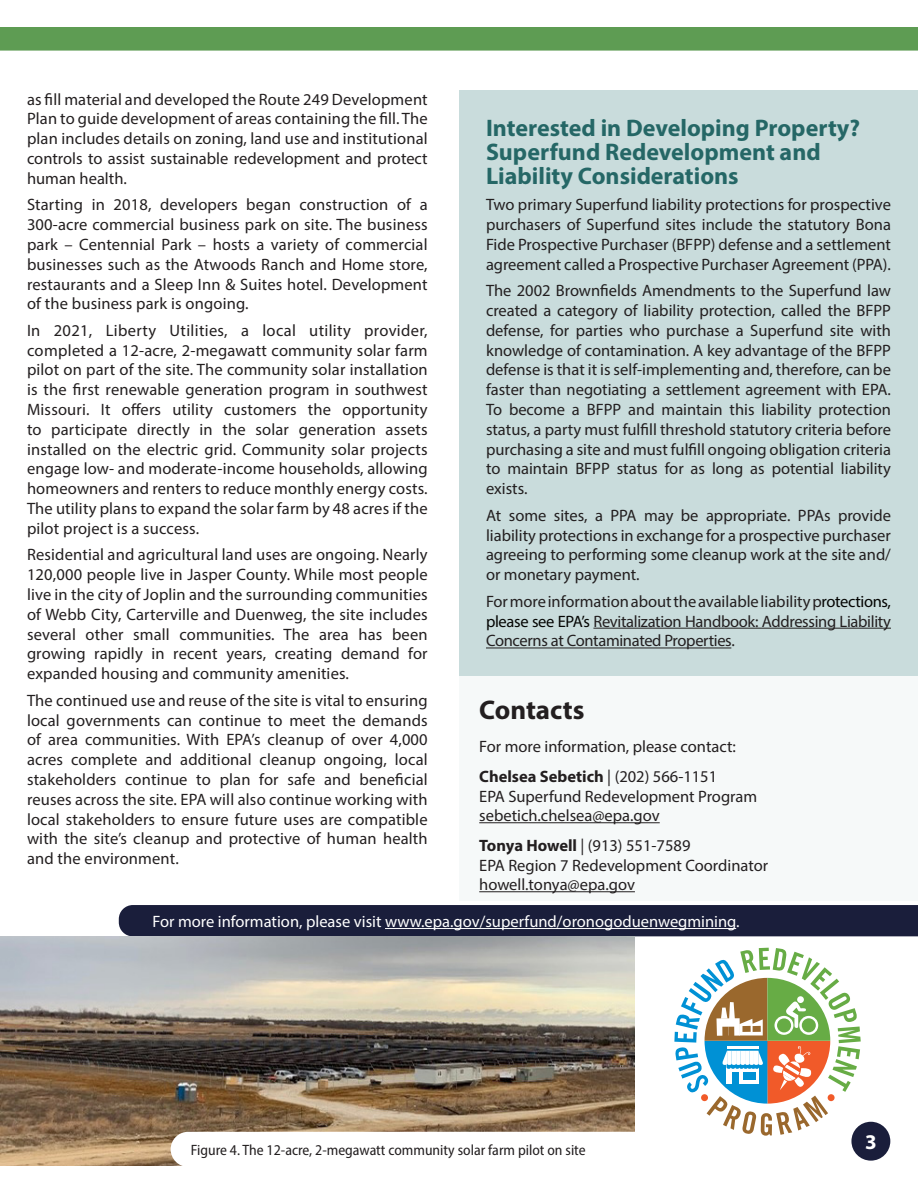
<style>
.page{position:relative;width:918px;height:1188px;background:#fff}
.page>*{position:absolute;margin:0;border:0;box-sizing:border-box;transform-origin:0 0}
.t1{font:700 27px "Myriad Pro";color:#231f20}
.t2{font:700 24px/24px "Myriad Pro";color:#256766}
.t3{font:700 21px "Myriad Pro";color:#fff}
.t4{font:16.5px/19.8px "Myriad Pro";color:#231f20;text-align:justify}
.t5{font:16.5px "Myriad Pro";color:#fff}
.t6{font:semi-condensed 15px "Myriad Pro";color:#231f20}
.s1{color:#040503}
.s2{font-weight:700}
</style>
<div class="page">
<div style="left:851px;top:1122px;width:39px;height:39px;background:#1a1e3b;border-radius:50%"></div>
<div style="left:459px;top:677px;width:459px;height:224px;background:#f6f9f9"></div>
<div style="left:459px;top:91px;width:459px;height:585px;background:#c9dcdc"></div>
<hr style="left:593px;top:628px;width:298px;height:1px;background:#231f20">
<hr style="left:486px;top:648px;width:245px;height:1px;background:#231f20">
<hr style="left:479px;top:822px;width:181px;height:1px;background:#231f20">
<hr style="left:479px;top:891px;width:156px;height:1px;background:#231f20">
<div style="left:0;top:27px;width:918px;height:24px;background:#5e9c53"></div>
<div style="left:119px;top:905px;width:799px;height:31px;background:#1a1e3b"></div>
<hr style="left:385px;top:928px;width:351px;height:1px;background:#fff">
<img style="left:0;top:937px;width:634px;height:228px">
<div style="left:171px;top:1132px;width:491px;height:35px;background:#fff;border-radius:18px"></div>
<svg style="left:674px;top:948px;width:187px;height:188px"></svg>
<hr style="left:727px;top:1047px;width:32px;height:2px;background:#fff">
<div style="left:743px;top:1072px;width:13px;height:7px;background:#0091d5"></div>
<p class="t4" style="left:27px;top:89px;width:402px">as fll material and developed the Route 249 Development Plan to guide development of areas containing the fll. The plan includes details on zoning, land use and institutional controls to assist sustainable redevelopment and protect human health.</p>
<p class="t4" style="left:27px;top:195px;width:402px">Starting in 2018, developers began construction of a 300-acre commercial business park on site. The business park – Centennial Park – hosts a variety of commercial businesses such as the Atwoods Ranch and Home store, restaurants and a Sleep Inn &amp; Suites hotel. Development of the business park is ongoing.</p>
<p class="t4" style="left:27px;top:320px;width:402px">In 2021, Liberty Utilities, a local utility provider, completed a 12-acre, 2-megawatt community solar farm pilot on part of the site. The community solar installation is the frst renewable generation program in southwest Missouri. It ofers utility customers the opportunity to participate directly in the solar generation assets installed on the electric grid. Community solar projects engage low- and moderate-income households, allowing homeowners and renters to reduce monthly energy costs.<br>The utility plans to expand the solar farm by 48 acres if the pilot project is a success.</p>
<p class="t4" style="left:27px;top:545px;width:402px">Residential and agricultural land uses are ongoing. Nearly 120,000 people live in Jasper County. While most people live in the city of Joplin and the surrounding communities of Webb City, Carterville and Duenweg, the site includes several other small communities. The area has been growing rapidly in recent years, creating demand for expanded housing and community amenities.</p>
<p class="t4" style="left:27px;top:690px;width:402px">The continued use and reuse of the site is vital to ensuring local governments can continue to meet the demands of area communities. With EPA’s cleanup of over 4,000 acres complete and additional cleanup ongoing, local stakeholders continue to plan for safe and benefcial reuses across the site. EPA will also continue working with local stakeholders to ensure future uses are compatible with the site’s cleanup and protective of human health and the environment.</p>
<h1 class="t2" style="left:486px;top:115px;width:376px">Interested in Developing Property?<br>Superfund Redevelopment and<br>Liability Considerations</h1>
<p class="t4" style="left:486px;top:195px;width:407px">Two primary Superfund liability protections for prospective purchasers of Superfund sites include the statutory Bona Fide Prospective Purchaser (BFPP) defense and a settlement agreement called a Prospective Purchaser Agreement (PPA).</p>
<p class="t4" style="left:486px;top:281px;width:407px">The 2002 Brownfelds Amendments to the Superfund law created a category of liability protection, called the BFPP defense, for parties who purchase a Superfund site with knowledge of contamination. A key advantage of the BFPP defense is that it is self-implementing and, therefore, can be faster than negotiating a settlement agreement with EPA.<br>To become a BFPP and maintain this liability protection status, a party must fulfll threshold statutory criteria before purchasing a site and must fulfll ongoing obligation criteria to maintain BFPP status for as long as potential liability exists.</p>
<p class="t4" style="left:486px;top:505px;width:406px">At some sites, a PPA may be appropriate. PPAs provide liability protections in exchange for a prospective purchaser agreeing to performing some cleanup work at the site and/ or monetary payment.</p>
<p class="t4" style="left:486px;top:591px;width:407px">For more information about the available liability p<span class="s1">rotections, please see EPA’s</span> Revitalization Handbook: Addressing Liability Concerns at Contaminated Properties.</p>
<h2 class="t1" style="left:479px;top:692px;width:107px">Contacts</h2>
<p class="t4" style="left:479px;top:736px;width:258px">For more information, please contact:</p>
<p class="t4" style="left:479px;top:767px;width:279px;text-align:left"><span class="s2">Chelsea Sebetich</span> | (202) 566-1151<br>EPA Superfund Redevelopment Program sebetich.chelsea@epa.gov</p>
<p class="t4" style="left:479px;top:836px;width:290px;text-align:left"><span class="s2">Tonya Howell</span> | (913) 551-7589<br>EPA Region 7 Redevelopment Coordinator howell.tonya@epa.gov</p>
<p class="t5" style="left:153px;top:911px;width:589px">For more information, please visit www.epa.gov/superfund/oronogoduenwegmining.</p>
<p class="t6" style="left:191px;top:1141px;width:396px">Figure 4. The 12-acre, 2-megawatt community solar farm pilot on site</p>
<p class="t3" style="left:865px;top:1128px;width:13px">3</p>
</div>
